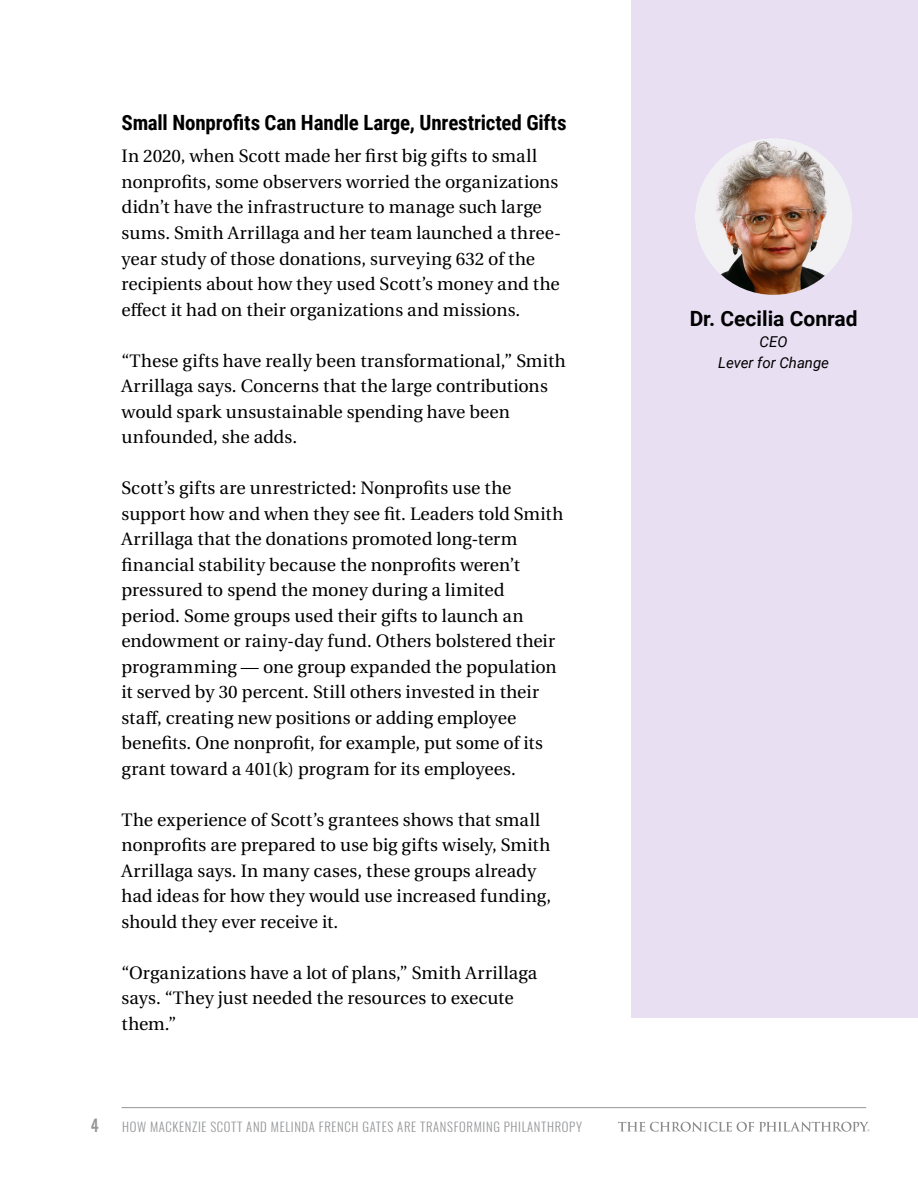
<style>
.page{position:relative;width:918px;height:1188px;background:#fff}
.page>*{position:absolute;margin:0;border:0;box-sizing:border-box;transform-origin:0 0}
.t1{font:700 21px "Roboto Condensed";letter-spacing:-.005em;color:#000}
.t2{font:700 21px "Roboto";color:#000}
.t3{font:18px/25.5px "Heuristica";color:#000}
.t4{font:italic 15px/21px "Roboto";color:#000;text-align:center}
.t5{font:15px "Oswald";color:#939598}
.t6{font:300 12.75px "Oswald";letter-spacing:.05em;color:#939598}
</style>
<div class="page">
<hr style="left:122px;top:1107px;width:744px;height:1px;background:#939598">
<svg style="left:618px;top:1122px;width:251px;height:10px"></svg>
<div style="left:631px;top:0;width:287px;height:1018px;background:#e8dff3"></div>
<img style="left:696px;top:139px;width:156px;height:156px;border-radius:78px">
<p class="t1" style="left:122px;top:108px;width:447px">Small Nonprofits Can Handle Large, Unrestricted Gifts</p>
<p class="t3" style="left:122px;top:144px;width:441px">In 2020, when Scott made her first big gifts to small nonprofits, some observers worried the organizations didn’t have the infrastructure to manage such large sums. Smith Arrillaga and her team launched a three&shy;year study of those donations, surveying 632 of the recipients about how they used Scott’s money and the effect it had on their organizations and missions.</p>
<p class="t3" style="left:122px;top:348px;width:446px">“These gifts have really been transformational,” Smith Arrillaga says. Concerns that the large contributions would spark unsustainable spending have been unfounded, she adds.</p>
<p class="t3" style="left:122px;top:475px;width:443px">Scott’s gifts are unrestricted: Nonprofits use the support how and when they see fit. Leaders told Smith Arrillaga that the donations promoted long-term financial stability because the nonprofits weren’t pressured to spend the money during a limited period. Some groups used their gifts to launch an endowment or rainy-day fund. Others bolstered their programming — one group expanded the population it served by 30 percent. Still others invested in their staff, creating new positions or adding employee benefits. One nonprofit, for example, put some of its grant toward a 401(k) program for its employees.</p>
<p class="t3" style="left:122px;top:807px;width:431px">The experience of Scott’s grantees shows that small nonprofits are prepared to use big gifts wisely, Smith Arrillaga says. In many cases, these groups already had ideas for how they would use increased funding, should they ever receive it.</p>
<p class="t3" style="left:122px;top:960px;width:417px">“Organizations have a lot of plans,” Smith Arrillaga says. “They just needed the resources to execute them.”</p>
<p class="t5" style="left:91px;top:1114px;width:9px">4</p>
<p class="t6" style="left:122px;top:1116px;width:462px">HOW MACKENZIE SCOTT AND MELINDA FRENCH GATES ARE TRANSFORMING PHILANTHROPY</p>
<p class="t2" style="left:690px;top:304px;width:169px">Dr. Cecilia Conrad</p>
<p class="t4" style="left:718px;top:331px;width:112px">CEO<br>Lever for Change</p>
</div>
